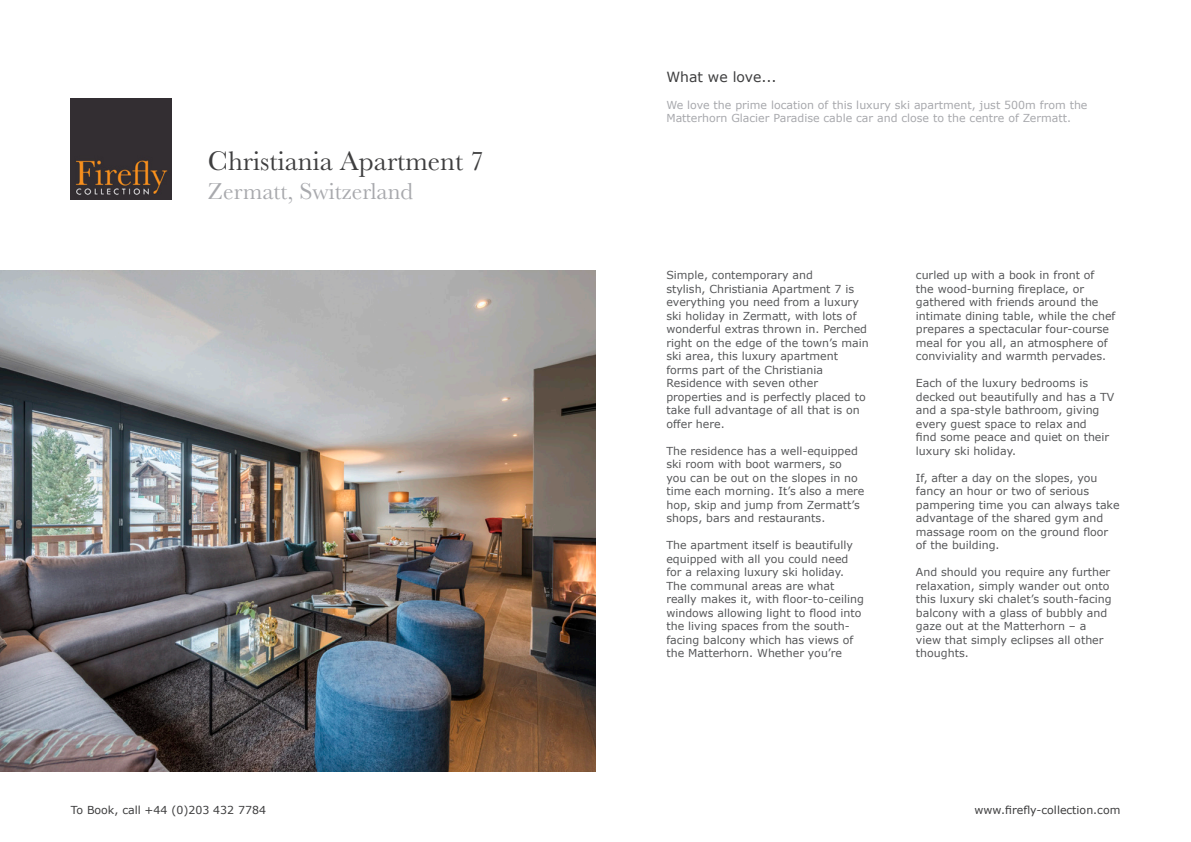
<style>
.page{position:relative;width:1191px;height:842px;background:#fff}
.page>*{position:absolute;margin:0;border:0;box-sizing:border-box;transform-origin:0 0}
.t1{font:28px "Baskerville";color:#3e3e3f}
.t2{font:24px "Baskerville";color:#a8a9ad}
.t3{font:14px "Verdana";color:#3e3e3f}
.t4{font:11px/13.5px "Verdana";color:#57585a}
.t5{font:11px/13.5px "Verdana";color:#a8a9ad}
.t6{font:11px "Verdana";color:#3e3e3f}
</style>
<div class="page">
<img style="left:71px;top:99px;width:101px;height:101px">
<img style="left:0;top:271px;width:595px;height:500px">
<p class="t1" style="left:208px;top:143px;width:278px">Christiania Apartment 7</p>
<p class="t2" style="left:208px;top:176px;width:206px">Zermatt, Switzerland</p>
<p class="t6" style="left:71px;top:802px;width:197px">To Book, call +44 (0)203 432 7784</p>
<p class="t3" style="left:666px;top:68px;width:112px">What we love...</p>
<p class="t5" style="left:666px;top:98px;width:422px">We love the prime location of this luxury ski apartment, just 500m from the<br>Matterhorn Glacier Paradise cable car and close to the centre of Zermatt.</p>
<p class="t4" style="left:666px;top:268px;width:204px">Simple, contemporary and<br>stylish, Christiania Apartment 7 is everything you need from a luxury ski holiday in Zermatt, with lots of wonderful extras thrown in. Perched right on the edge of the town’s main ski area, this luxury apartment forms part of the Christiania<br>Residence with seven other properties and is perfectly placed to take full advantage of all that is on offer here.</p>
<p class="t4" style="left:666px;top:444px;width:200px">The residence has a well-equipped ski room with boot warmers, so you can be out on the slopes in no time each morning. It’s also a mere hop, skip and jump from Zermatt’s shops, bars and restaurants.</p>
<p class="t4" style="left:666px;top:538px;width:199px">The apartment itself is beautifully equipped with all you could need for a relaxing luxury ski holiday.<br>The communal areas are what really makes it, with floor-to-ceiling windows allowing light to flood into the living spaces from the south&shy;facing balcony which has views of the Matterhorn. Whether you’re</p>
<p class="t4" style="left:916px;top:269px;width:201px">curled up with a book in front of<br>the wood-burning fireplace, or gathered with friends around the intimate dining table, while the chef prepares a spectacular four-course meal for you all, an atmosphere of conviviality and warmth pervades.</p>
<p class="t4" style="left:916px;top:377px;width:200px">Each of the luxury bedrooms is decked out beautifully and has a TV and a spa-style bathroom, giving every guest space to relax and<br>find some peace and quiet on their luxury ski holiday.</p>
<p class="t4" style="left:916px;top:471px;width:205px">If, after a day on the slopes, you fancy an hour or two of serious pampering time you can always take advantage of the shared gym and massage room on the ground floor of the building.</p>
<p class="t4" style="left:916px;top:566px;width:197px">And should you require any further relaxation, simply wander out onto this luxury ski chalet’s south-facing balcony with a glass of bubbly and gaze out at the Matterhorn – a view that simply eclipses all other thoughts.</p>
<p class="t6" style="left:974px;top:802px;width:147px">www.firefly-collection.com</p>
</div>
